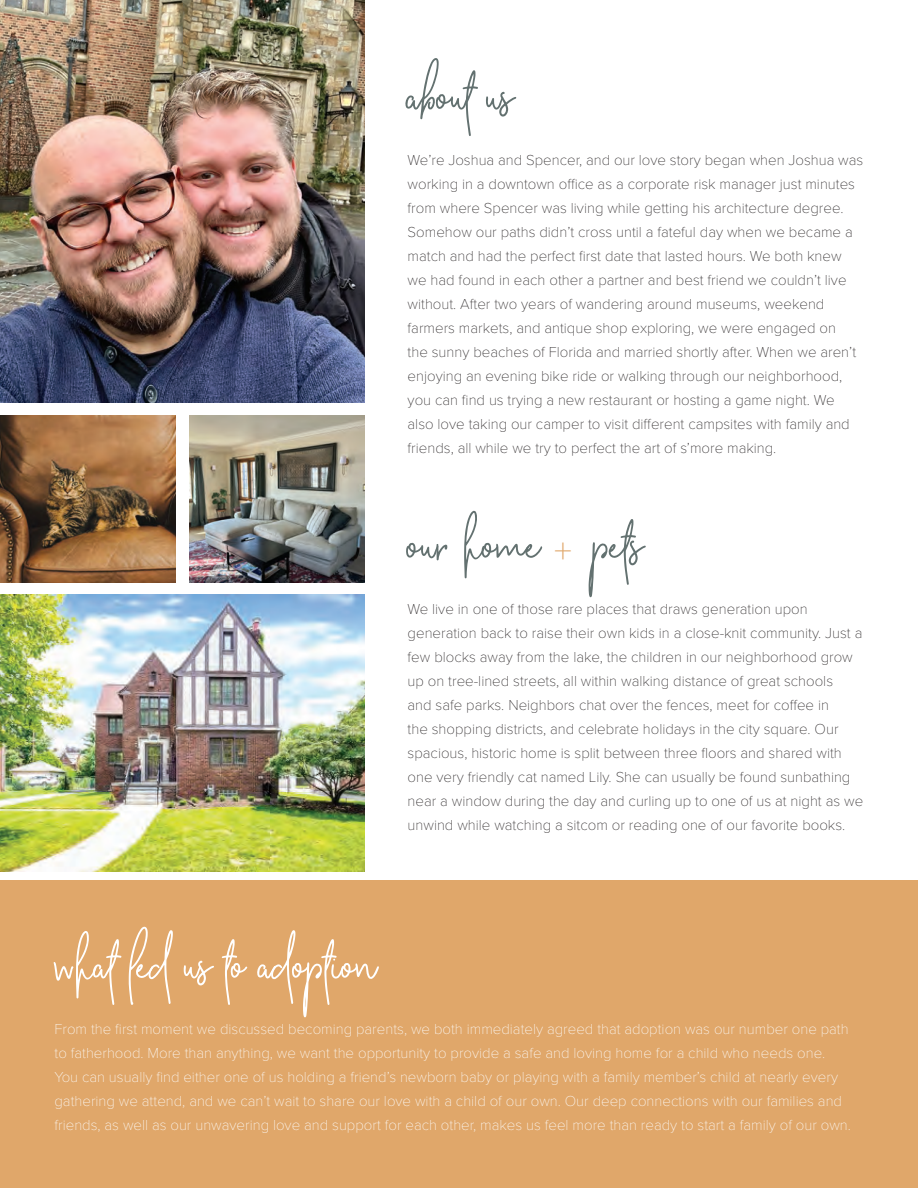
<style>
.page{position:relative;width:918px;height:1188px;background:#fff}
.page>*{position:absolute;margin:0;border:0;box-sizing:border-box;transform-origin:0 0}
.t1{font:66px "Rosefield";color:#637170}
.t2{font:66px "Rosefield";color:#fff}
.t3{font:100 15px/24px "Proxima Nova T";color:#231f20}
.t4{font:100 15px/24px "Proxima Nova T";color:#fff}
.s1{font-family:"Proxima Nova T";font-weight:100;font-size:36px;color:#e0a76a}
</style>
<div class="page">
<img style="left:189px;top:416px;width:175px;height:166px">
<div style="left:0;top:881px;width:918px;height:307px;background:#e0a76a"></div>
<hr style="left:917px;top:0;width:1px;height:1188px;background:#637170">
<img style="left:0;top:0;width:364px;height:402px">
<img style="left:0;top:416px;width:176px;height:166px">
<img style="left:0;top:594px;width:364px;height:278px">
<h1 class="t1" style="left:408px;top:52px;width:109px">about us</h1>
<p class="t3" style="left:408px;top:148px;width:457px">We’re Joshua and Spencer, and our love story began when Joshua was working in a downtown office as a corporate risk manager just minutes from where Spencer was living while getting his architecture degree.<br>Somehow our paths didn’t cross until a fateful day when we became a match and had the perfect first date that lasted hours. We both knew we had found in each other a partner and best friend we couldn’t live without. After two years of wandering around museums, weekend farmers markets, and antique shop exploring, we were engaged on<br>the sunny beaches of Florida and married shortly after. When we aren’t enjoying an evening bike ride or walking through our neighborhood, you can find us trying a new restaurant or hosting a game night. We also love taking our camper to visit different campsites with family and friends, all while we try to perfect the art of s’more making.</p>
<h1 class="t1" style="left:408px;top:501px;width:238px">our home <span class="s1">+</span> pets</h1>
<p class="t3" style="left:408px;top:597px;width:457px">We live in one of those rare places that draws generation upon generation back to raise their own kids in a close-knit community. Just a few blocks away from the lake, the children in our neighborhood grow up on tree-lined streets, all within walking distance of great schools<br>and safe parks. Neighbors chat over the fences, meet for coffee in<br>the shopping districts, and celebrate holidays in the city square. Our spacious, historic home is split between three floors and shared with one very friendly cat named Lily. She can usually be found sunbathing near a window during the day and curling up to one of us at night as we unwind while watching a sitcom or reading one of our favorite books.</p>
<h1 class="t2" style="left:55px;top:921px;width:325px">what led us to adoption</h1>
<p class="t4" style="left:55px;top:1017px;width:798px">From the first moment we discussed becoming parents, we both immediately agreed that adoption was our number one path to fatherhood. More than anything, we want the opportunity to provide a safe and loving home for a child who needs one.<br>You can usually find either one of us holding a friend’s newborn baby or playing with a family member’s child at nearly every gathering we attend, and we can’t wait to share our love with a child of our own. Our deep connections with our families and friends, as well as our unwavering love and support for each other, makes us feel more than ready to start a family of our own.</p>
</div>
